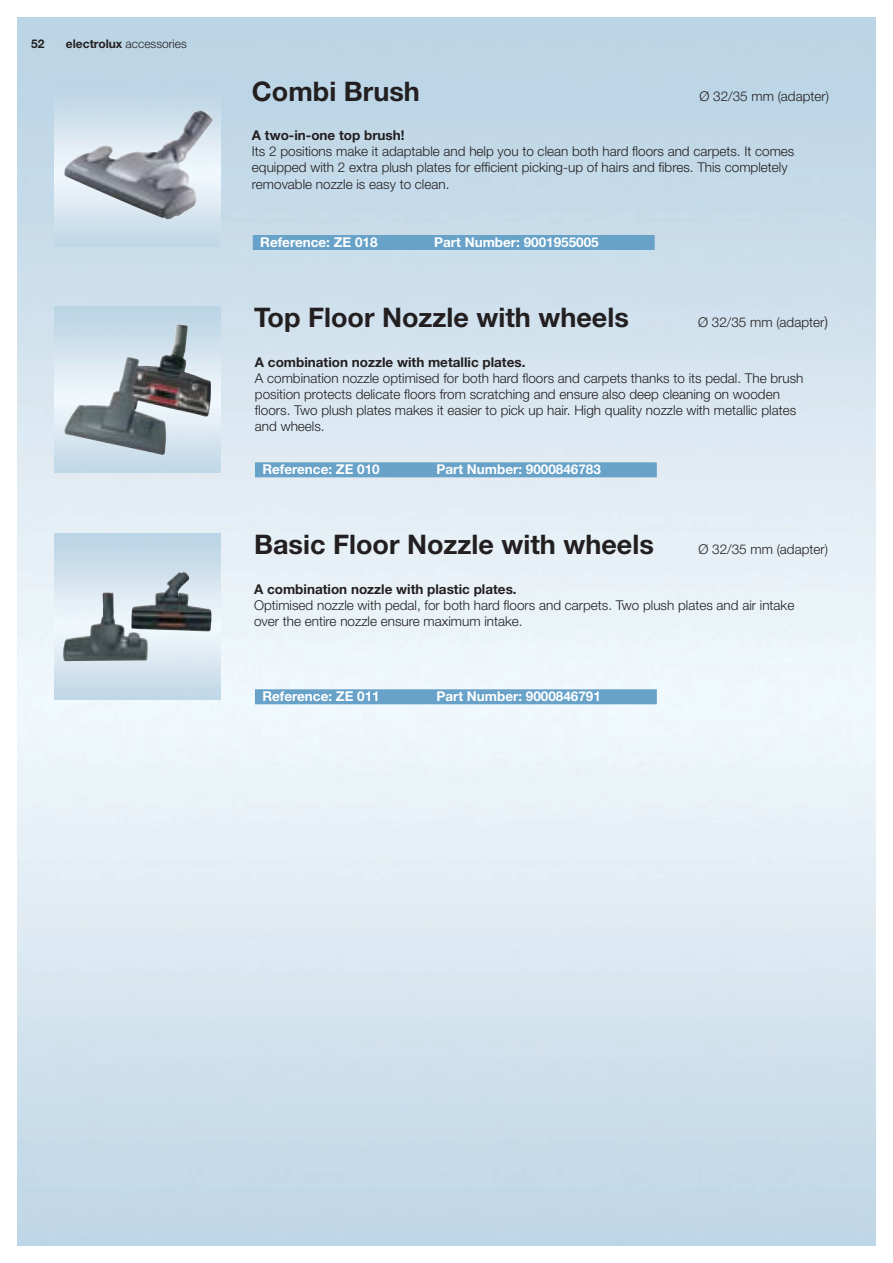
<style>
.page{position:relative;width:893px;height:1263px;background:#fff}
.page>*{position:absolute;margin:0;border:0;box-sizing:border-box;transform-origin:0 0}
.t1{font:700 27px "Helvetica Neue LT Std";color:#231f20}
.t2{font:300 13.5px/16.2px "Helvetica Neue LT Std";color:#231f20}
.t3{font:700 13.5px "Helvetica Neue LT Std";color:#fff}
.t4{font:700 13.5px "Helvetica Neue LT Std";color:#231f20}
.t5{font:300 12px "Helvetica Neue LT Std";color:#231f20}
.t6{font:700 12px "Helvetica Neue LT Std";color:#231f20}
.s1{font-weight:700}
.s2{font-size:15px}
</style>
<div class="page">
<img style="left:63px;top:572px;width:149px;height:89px">
<div style="left:255px;top:689px;width:402px;height:15px;background:#68a2c9"></div>
<img style="left:64px;top:325px;width:147px;height:130px">
<div style="left:255px;top:462px;width:402px;height:15px;background:#68a2c9"></div>
<img style="left:64px;top:110px;width:149px;height:109px">
<div style="left:253px;top:235px;width:402px;height:15px;background:#68a2c9"></div>
<p class="t6" style="left:31px;top:39px;width:15px">52</p>
<p class="t5" style="left:66px;top:39px;width:122px"><span class="s1">electrolux</span> accessories</p>
<h1 class="t1" style="left:252px;top:82px;width:169px">Combi Brush</h1>
<p class="t2" style="left:699px;top:90px;width:131px">Ø 32/35 mm (adapter)</p>
<p class="t4" style="left:252px;top:130px;width:154px">A two-in-one top brush!</p>
<p class="t2" style="left:252px;top:144px;width:544px">Its 2 positions make it adaptable and help you to clean both hard floors and carpets. It comes equipped with 2 extra plush plates for efficient picking-up of hairs and fibres. This completely removable nozzle is easy to clean.</p>
<p class="t3" style="left:260px;top:237px;width:119px">Reference: ZE 018</p>
<p class="t3" style="left:434px;top:237px;width:166px">Part Number: 9001955005</p>
<h1 class="t1" style="left:254px;top:308px;width:376px">Top Floor Nozzle with wheels</h1>
<p class="t2" style="left:698px;top:316px;width:131px">Ø 32/35 mm (adapter<span class="s2">)</span></p>
<p class="t4" style="left:255px;top:357px;width:272px">A combination nozzle with metallic plates.</p>
<p class="t2" style="left:255px;top:371px;width:550px">A combination nozzle optimised for both hard floors and carpets thanks to its pedal. The brush position protects delicate floors from scratching and ensure also deep cleaning on wooden floors. Two plush plates makes it easier to pick up hair. High quality nozzle with metallic plates and wheels.</p>
<p class="t3" style="left:262px;top:464px;width:119px">Reference: ZE 010</p>
<p class="t3" style="left:436px;top:464px;width:166px">Part Number: 9000846783</p>
<h1 class="t1" style="left:254px;top:535px;width:401px">Basic Floor Nozzle with wheels</h1>
<p class="t2" style="left:698px;top:543px;width:131px">Ø 32/35 mm (adapter)</p>
<p class="t4" style="left:254px;top:584px;width:264px">A combination nozzle with plastic plates.</p>
<p class="t2" style="left:254px;top:598px;width:542px">Optimised nozzle with pedal, for both hard floors and carpets. Two plush plates and air intake over the entire nozzle ensure maximum intake.</p>
<p class="t3" style="left:262px;top:691px;width:119px">Reference: ZE 011</p>
<p class="t3" style="left:436px;top:691px;width:166px">Part Number: 9000846791</p>
</div>
